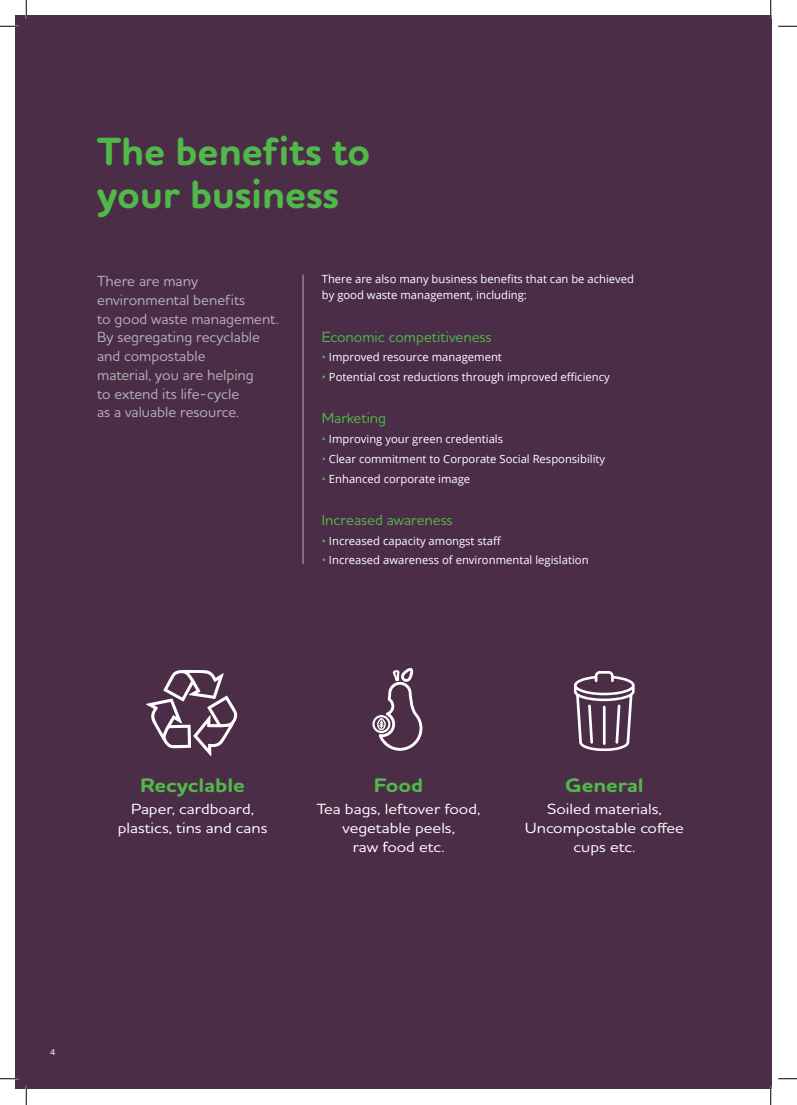
<style>
.page{position:relative;width:797px;height:1105px;background:#fff}
.page>*{position:absolute;margin:0;border:0;box-sizing:border-box;transform-origin:0 0}
.t1{font:700 40px/42.5px "Houschka Rounded";color:#50b949}
.t2{font:700 20px "Houschka Rounded";color:#50b949;scale:1.11 1}
.t3{font:500 15px/18.8px "Houschka Rounded";color:#b4b2b2}
.t4{font:500 15px/18.8px "Houschka Rounded";color:#fff;text-align:center;scale:1.11 1}
.t5{font:500 15px "Houschka Rounded";color:#50b949}
.t6{font:11.25px/16.2px "Open Sans";color:#fff}
.t7{font:500 8.75px "Houschka Rounded";color:#fff;scale:1.11 1}
.s1{color:#50b949}
</style>
<div class="page">
<div style="left:16px;top:16px;width:756px;height:1073px;background:#4c2d48"></div>
<hr style="left:303px;top:275px;width:1px;height:289px;background:#b4b2b2">
<svg style="left:574px;top:671px;width:60px;height:80px"></svg>
<svg style="left:372px;top:668px;width:50px;height:83px"></svg>
<svg style="left:146px;top:670px;width:92px;height:86px"></svg>
<svg style="left:0;top:25px;width:19px;height:2px"></svg>
<svg style="left:778px;top:25px;width:19px;height:2px"></svg>
<svg style="left:0;top:1078px;width:19px;height:1px"></svg>
<svg style="left:778px;top:1078px;width:19px;height:1px"></svg>
<svg style="left:25px;top:0;width:2px;height:19px"></svg>
<svg style="left:25px;top:1086px;width:2px;height:19px"></svg>
<svg style="left:770px;top:0;width:1px;height:19px"></svg>
<svg style="left:770px;top:1086px;width:1px;height:19px"></svg>
<p class="t1" style="left:97px;top:131px;width:274px">The benefits to your business</p>
<p class="t3" style="left:97px;top:271px;width:183px">There are many environmental benefits<br>to good waste management.<br>By segregating recyclable and compostable<br>material, you are helping<br>to extend its life-cycle<br>as a valuable resource.</p>
<p class="t6" style="left:322px;top:271px;width:314px">There are also many business benefits that can be achieved by good waste management, including:</p>
<p class="t5" style="left:322px;top:327px;width:171px">Economic competitiveness</p>
<p class="t6" style="left:322px;top:349px;width:181px"><span class="s1">•</span> Improved resource management</p>
<p class="t6" style="left:322px;top:369px;width:289px"><span class="s1">•</span> Potential cost reductions through improved efficiency</p>
<p class="t5" style="left:322px;top:408px;width:66px">Marketing</p>
<p class="t6" style="left:322px;top:430px;width:183px"><span class="s1">•</span> Improving your green credentials</p>
<p class="t6" style="left:322px;top:450px;width:285px"><span class="s1">•</span> Clear commitment to Corporate Social Responsibility</p>
<p class="t6" style="left:322px;top:470px;width:150px"><span class="s1">•</span> Enhanced corporate image</p>
<p class="t5" style="left:322px;top:510px;width:132px">Increased awareness</p>
<p class="t6" style="left:322px;top:532px;width:181px"><span class="s1">•</span> Increased capacity amongst staff</p>
<p class="t6" style="left:322px;top:552px;width:268px"><span class="s1">•</span> Increased awareness of environmental legislation</p>
<p class="t2" style="left:140px;top:772px;width:96px">Recyclable</p>
<p class="t4" style="left:118px;top:799px;width:136px">Paper, cardboard, plastics, tins and cans</p>
<p class="t2" style="left:374px;top:772px;width:46px">Food</p>
<p class="t4" style="left:317px;top:799px;width:149px">Tea bags, leftover food, vegetable peels,<br>raw food etc.</p>
<p class="t2" style="left:565px;top:772px;width:72px">General</p>
<p class="t4" style="left:525px;top:799px;width:145px">Soiled materials,<br>Uncompostable coffee cups etc.</p>
<p class="t7" style="left:50px;top:1047px;width:7px">4</p>
</div>
